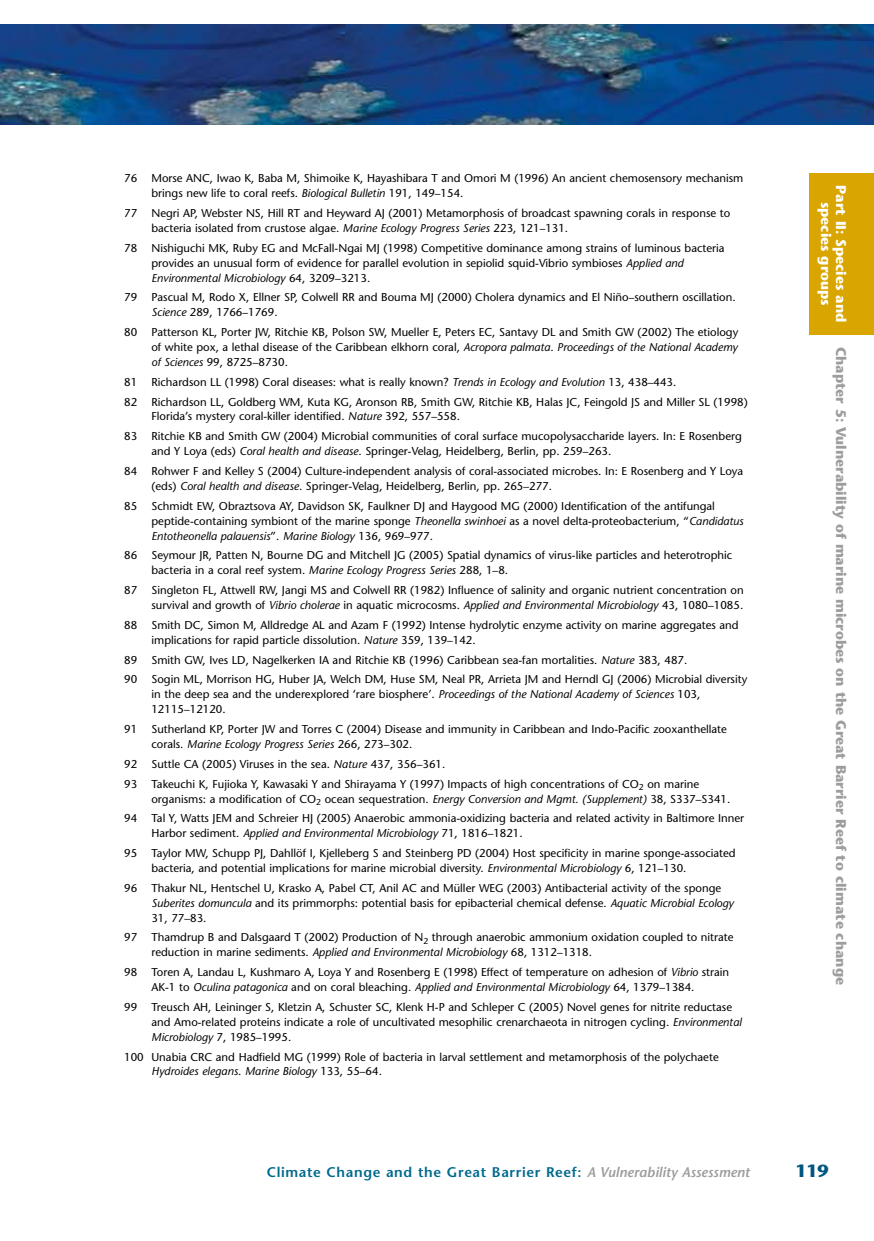
<style>
.page{position:relative;width:874px;height:1241px;background:#fff}
.page>*{position:absolute;margin:0;border:0;box-sizing:border-box;transform-origin:0 0}
.t1{font:700 17.5px "Stone Sans";color:#005782}
.t2{font:700 14px "Stone Sans";color:#9c9d9f}
.t3{font:600 14px "Stone Sans";letter-spacing:.045em;color:#006a8d}
.t4{font:700 14px/14.9px "Stone Sans";color:#fff;text-align:center}
.t5{font:11.38px/14.9px "Stone Sans";color:#000}
.s1{font-style:italic}
.s2{font-style:italic;color:#9c9d9f}
</style>
<div class="page">
<img style="left:0;top:25px;width:873px;height:99px">
<div style="left:809px;top:173px;width:64px;height:162px;background:#d9a500"></div>
<p class="t5" style="left:124px;top:171px;width:15px">76</p>
<p class="t5" style="left:151px;top:171px;width:593px">Morse ANC, Iwao K, Baba M, Shimoike K, Hayashibara T and Omori M (1996) An ancient chemosensory mechanism brings new life to coral reefs. <span class="s1">Biological Bulletin</span> 191, 149–154.</p>
<p class="t5" style="left:124px;top:205px;width:15px">77</p>
<p class="t5" style="left:151px;top:205px;width:580px">Negri AP, Webster NS, Hill RT and Heyward AJ (2001) Metamorphosis of broadcast spawning corals in response to bacteria isolated from crustose algae. <span class="s1">Marine Ecology Progress Series</span> 223, 121–131.</p>
<p class="t5" style="left:124px;top:240px;width:15px">78</p>
<p class="t5" style="left:151px;top:240px;width:574px">Nishiguchi MK, Ruby EG and McFall-Ngai MJ (1998) Competitive dominance among strains of luminous bacteria provides an unusual form of evidence for parallel evolution in sepiolid squid-Vibrio symbioses <span class="s1">Applied and<br>Environmental Microbiology</span> 64, 3209–3213.</p>
<p class="t5" style="left:124px;top:290px;width:15px">79</p>
<p class="t5" style="left:151px;top:290px;width:585px">Pascual M, Rodo X, Ellner SP, Colwell RR and Bouma MJ (2000) Cholera dynamics and El Niño–southern oscillation.<br><span class="s1">Science</span> 289, 1766–1769.</p>
<p class="t5" style="left:124px;top:324px;width:15px">80</p>
<p class="t5" style="left:151px;top:324px;width:588px;text-align:justify">Patterson KL, Porter JW, Ritchie KB, Polson SW, Mueller E, Peters EC, Santavy DL and Smith GW (2002) The etiology of white pox, a lethal disease of the Caribbean elkhorn coral, <span class="s1">Acropora palmata</span>. <span class="s1">Proceedings of the National Academy of Sciences</span> 99, 8725–8730.</p>
<p class="t5" style="left:124px;top:374px;width:15px">81</p>
<p class="t5" style="left:151px;top:374px;width:526px">Richardson LL (1998) Coral diseases: what is really known? <span class="s1">Trends in Ecology and Evolution</span> 13, 438–443.</p>
<p class="t5" style="left:124px;top:394px;width:15px">82</p>
<p class="t5" style="left:151px;top:394px;width:597px">Richardson LL, Goldberg WM, Kuta KG, Aronson RB, Smith GW, Ritchie KB, Halas JC, Feingold JS and Miller SL (1998)<br>Florida’s mystery coral-killer identified. <span class="s1">Nature</span> 392, 557–558.</p>
<p class="t5" style="left:124px;top:429px;width:15px">83</p>
<p class="t5" style="left:151px;top:429px;width:591px">Ritchie KB and Smith GW (2004) Microbial communities of coral surface mucopolysaccharide layers. In: E Rosenberg and Y Loya (eds) <span class="s1">Coral health and disease</span>. Springer-Velag, Heidelberg, Berlin, pp. 259–263.</p>
<p class="t5" style="left:124px;top:463px;width:15px">84</p>
<p class="t5" style="left:151px;top:463px;width:593px">Rohwer F and Kelley S (2004) Culture-independent analysis of coral-associated microbes. In: E Rosenberg and Y Loya (eds) <span class="s1">Coral health and disease</span>. Springer-Velag, Heidelberg, Berlin, pp. 265–277.</p>
<p class="t5" style="left:124px;top:498px;width:15px">85</p>
<p class="t5" style="left:151px;top:498px;width:593px">Schmidt EW, Obraztsova AY, Davidson SK, Faulkner DJ and Haygood MG (2000) Identification of the antifungal peptide-containing symbiont of the marine sponge <span class="s1">Theonella swinhoei</span> as a novel delta-proteobacterium, “<span class="s1">Candidatus<br>Entotheonella palauensis</span>”. <span class="s1">Marine Biology</span> 136, 969–977.</p>
<p class="t5" style="left:124px;top:548px;width:15px">86</p>
<p class="t5" style="left:151px;top:548px;width:582px">Seymour JR, Patten N, Bourne DG and Mitchell JG (2005) Spatial dynamics of virus-like particles and heterotrophic bacteria in a coral reef system. <span class="s1">Marine Ecology Progress Series</span> 288, 1–8.</p>
<p class="t5" style="left:124px;top:582px;width:15px">87</p>
<p class="t5" style="left:151px;top:582px;width:593px">Singleton FL, Attwell RW, Jangi MS and Colwell RR (1982) Influence of salinity and organic nutrient concentration on survival and growth of <span class="s1">Vibrio cholerae</span> in aquatic microcosms. <span class="s1">Applied and Environmental Microbiology</span> 43, 1080–1085.</p>
<p class="t5" style="left:124px;top:617px;width:15px">88</p>
<p class="t5" style="left:151px;top:617px;width:588px">Smith DC, Simon M, Alldredge AL and Azam F (1992) Intense hydrolytic enzyme activity on marine aggregates and implications for rapid particle dissolution. <span class="s1">Nature</span> 359, 139–142.</p>
<p class="t5" style="left:124px;top:652px;width:15px">89</p>
<p class="t5" style="left:151px;top:652px;width:537px">Smith GW, Ives LD, Nagelkerken IA and Ritchie KB (1996) Caribbean sea-fan mortalities. <span class="s1">Nature</span> 383, 487.</p>
<p class="t5" style="left:124px;top:672px;width:15px">90</p>
<p class="t5" style="left:151px;top:672px;width:597px">Sogin ML, Morrison HG, Huber JA, Welch DM, Huse SM, Neal PR, Arrieta JM and Herndl GJ (2006) Microbial diversity in the deep sea and the underexplored ‘rare biosphere’. <span class="s1">Proceedings of the National Academy of Sciences</span> 103,<br>12115–12120.</p>
<p class="t5" style="left:124px;top:721px;width:15px">91</p>
<p class="t5" style="left:151px;top:721px;width:576px">Sutherland KP, Porter JW and Torres C (2004) Disease and immunity in Caribbean and Indo-Pacific zooxanthellate corals. <span class="s1">Marine Ecology Progress Series</span> 266, 273–302.</p>
<p class="t5" style="left:124px;top:756px;width:15px">92</p>
<p class="t5" style="left:151px;top:756px;width:295px">Suttle CA (2005) Viruses in the sea. <span class="s1">Nature</span> 437, 356–361.</p>
<p class="t5" style="left:124px;top:776px;width:15px">93</p>
<p class="t5" style="left:151px;top:776px;width:580px">Takeuchi K, Fujioka Y, Kawasaki Y and Shirayama Y (1997) Impacts of high concentrations of CO<sub>2</sub> on marine organisms: a modification of CO<sub>2</sub> ocean sequestration. <span class="s1">Energy Conversion and Mgmt. (Supplement)</span> 38, S337–S341.</p>
<p class="t5" style="left:124px;top:810px;width:15px">94</p>
<p class="t5" style="left:151px;top:810px;width:594px">Tal Y, Watts JEM and Schreier HJ (2005) Anaerobic ammonia-oxidizing bacteria and related activity in Baltimore Inner<br>Harbor sediment. <span class="s1">Applied and Environmental Microbiology</span> 71, 1816–1821.</p>
<p class="t5" style="left:124px;top:845px;width:15px">95</p>
<p class="t5" style="left:151px;top:845px;width:585px">Taylor MW, Schupp PJ, Dahllöf I, Kjelleberg S and Steinberg PD (2004) Host specificity in marine sponge-associated bacteria, and potential implications for marine microbial diversity. <span class="s1">Environmental Microbiology</span> 6, 121–130.</p>
<p class="t5" style="left:124px;top:880px;width:15px">96</p>
<p class="t5" style="left:151px;top:880px;width:583px">Thakur NL, Hentschel U, Krasko A, Pabel CT, Anil AC and Müller WEG (2003) Antibacterial activity of the sponge<br><span class="s1">Suberites domuncula</span> and its primmorphs: potential basis for epibacterial chemical defense. <span class="s1">Aquatic Microbial Ecology<br></span>31, 77–83.</p>
<p class="t5" style="left:124px;top:929px;width:15px">97</p>
<p class="t5" style="left:151px;top:929px;width:583px">Thamdrup B and Dalsgaard T (2002) Production of N<sub>2</sub> through anaerobic ammonium oxidation coupled to nitrate reduction in marine sediments. <span class="s1">Applied and Environmental Microbiology</span> 68, 1312–1318.</p>
<p class="t5" style="left:124px;top:964px;width:15px">98</p>
<p class="t5" style="left:151px;top:964px;width:579px">Toren A, Landau L, Kushmaro A, Loya Y and Rosenberg E (1998) Effect of temperature on adhesion of <span class="s1">Vibrio</span> strain<br>AK-1 to <span class="s1">Oculina patagonica</span> and on coral bleaching. <span class="s1">Applied and Environmental Microbiology</span> 64, 1379–1384.</p>
<p class="t5" style="left:124px;top:999px;width:15px">99</p>
<p class="t5" style="left:151px;top:999px;width:591px">Treusch AH, Leininger S, Kletzin A, Schuster SC, Klenk H-P and Schleper C (2005) Novel genes for nitrite reductase and Amo-related proteins indicate a role of uncultivated mesophilic crenarchaeota in nitrogen cycling. <span class="s1">Environmental<br>Microbiology</span> 7, 1985–1995.</p>
<p class="t5" style="left:151px;top:1048px;width:568px;text-indent:-27px">100 Unabia CRC and Hadfield MG (1999) Role of bacteria in larval settlement and metamorphosis of the polychaete<br><span class="s1">Hydroides elegans</span>. <span class="s1">Marine Biology</span> 133, 55–64.</p>
<p class="t4" style="left:848px;top:185px;width:138px;rotate:90deg">Part II: Species and species groups</p>
<p class="t2" style="left:849px;top:346px;width:639px;rotate:90deg">Chapter 5: Vulnerability of marine microbes on the Great Barrier Reef to climate change</p>
<p class="t3" style="left:266px;top:1163px;width:484px">Climate Change and the Great Barrier Reef: <span class="s2">A Vulnerability Assessment</span></p>
<h1 class="t1" style="left:795px;top:1160px;width:35px">119</h1>
</div>
